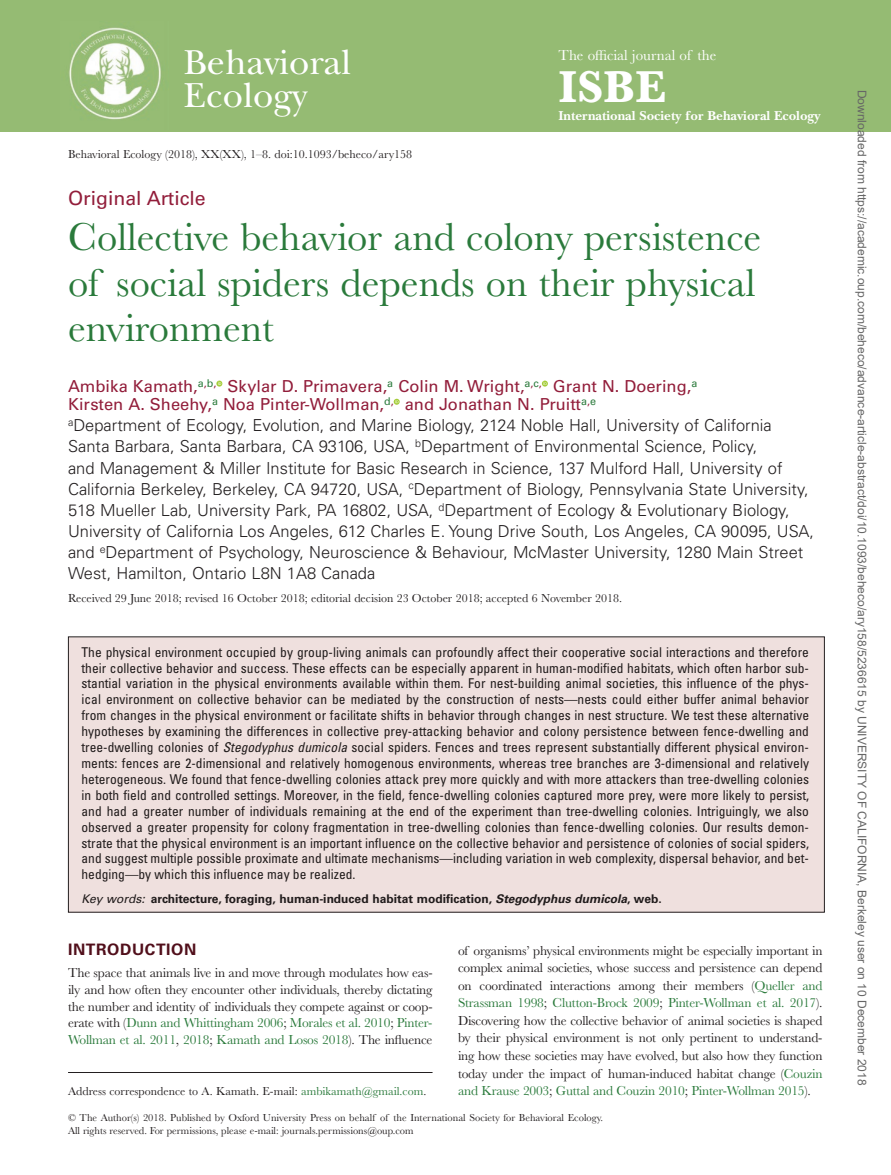
<style>
.page{position:relative;width:891px;height:1175px;background:#fff}
.page>*{position:absolute;margin:0;border:0;box-sizing:border-box;transform-origin:0 0}
.t1{font:700 46.35px "Baskerville MT Std";color:#fff}
.t2{font:40.5px/45.2px "Baskerville MT Std";color:#2a7a3b}
.t3{font:36.15px/33px "New Baskerville Std";color:#fff}
.t4{font:19.5px "Univers LT Std";color:#921d3a}
.t5{font:300 16.5px/21.1px "Univers LT Std";color:#231f20}
.t6{font:16.5px/18.1px "Univers LT Std";color:#921d3a}
.t7{font:700 15.75px "Univers LT Std";letter-spacing:.04em;color:#510f1b}
.t8{font:15px "Baskerville MT Std";color:#fff}
.t9{font:condensed 13.5px/15.9px "Univers LT Std";color:#231f20;text-align:justify}
.t10{font:13.5px/17.5px "Baskerville MT Std";letter-spacing:-.015em;color:#231f20;text-align:justify}
.t11{font:700 13.5px "New Baskerville Std";color:#fff}
.t12{font:12px "Baskerville MT Std";color:#231f20}
.t13{font:12px "Arial";color:#666}
.t14{font:700 12px "Univers LT Std";color:#231f20}
.t15{font:10.5px/13.5px "Baskerville MT Std";color:#231f20}
.s1{font-style:italic}
.s2{font-weight:400;font-style:italic}
.s3{color:#2a7a3b}
</style>
<div class="page">
<div style="left:0;top:0;width:891px;height:131px;background:#95bb73"></div>
<img style="left:69px;top:27px;width:92px;height:93px">
<hr style="left:68px;top:1072px;width:365px;height:1px;background:#231f20">
<svg style="left:216px;top:380px;width:6px;height:6px"></svg>
<svg style="left:542px;top:380px;width:6px;height:6px"></svg>
<svg style="left:394px;top:399px;width:6px;height:6px"></svg>
<div style="left:68px;top:637px;width:756px;height:275px;background:#efe0de"></div>
<h3 class="t3" style="left:184px;top:46px;width:169px">Behavioral<br>Ecology</h3>
<p class="t8" style="left:558px;top:46px;width:160px">The official journal of the</p>
<h1 class="t1" style="left:558px;top:61px;width:109px">ISBE</h1>
<p class="t11" style="left:558px;top:107px;width:263px">International Society for Behavioral Ecology</p>
<p class="t12" style="left:68px;top:147px;width:346px">Behavioral Ecology (2018), XX(XX), 1–8. doi:10.1093/beheco/ary158</p>
<h3 class="t4" style="left:68px;top:187px;width:139px">Original Article</h3>
<h2 class="t2" style="left:68px;top:215px;width:695px">Collective behavior and colony persistence of social spiders depends on their physical environment</h2>
<p class="t6" style="left:68px;top:377px;width:631px">Ambika Kamath,<sup>a</sup><sup>,</sup><sup>b</sup><sup>,</sup> Skylar D. Primavera,<sup>a</sup> Colin M. Wright,<sup>a</sup><sup>,</sup><sup>c</sup><sup>,</sup> Grant N. Doering,<sup>a<br></sup>Kirsten A. Sheehy,<sup>a</sup> Noa Pinter-Wollman,<sup>d</sup><sup>,</sup> and Jonathan N. Pruitt<sup>a</sup><sup>,</sup><sup>e</sup></p>
<p class="t5" style="left:68px;top:415px;width:748px"><sup>a</sup>Department of Ecology, Evolution, and Marine Biology, 2124 Noble Hall, University of California Santa Barbara, Santa Barbara, CA 93106, USA, <sup>b</sup>Department of Environmental Science, Policy,<br>and Management &amp; Miller Institute for Basic Research in Science, 137 Mulford Hall, University of California Berkeley, Berkeley, CA 94720, USA, <sup>c</sup>Department of Biology, Pennsylvania State University, 518 Mueller Lab, University Park, PA 16802, USA, <sup>d</sup>Department of Ecology &amp; Evolutionary Biology, University of California Los Angeles, 612 Charles E. Young Drive South, Los Angeles, CA 90095, USA, and <sup>e</sup>Department of Psychology, Neuroscience &amp; Behaviour, McMaster University, 1280 Main Street West, Hamilton, Ontario L8N 1A8 Canada</p>
<p class="t12" style="left:68px;top:591px;width:556px">Received 29 June 2018; revised 16 October 2018; editorial decision 23 October 2018; accepted 6 November 2018.</p>
<p class="t9" style="left:82px;top:643px;width:729px">The physical environment occupied by group-living animals can profoundly affect their cooperative social interactions and therefore their collective behavior and success. These effects can be especially apparent in human-modified habitats, which often harbor sub&shy;stantial variation in the physical environments available within them. For nest-building animal societies, this influence of the phys&shy;ical environment on collective behavior can be mediated by the construction of nests—nests could either buffer animal behavior from changes in the physical environment or facilitate shifts in behavior through changes in nest structure. We test these alternative hypotheses by examining the differences in collective prey-attacking behavior and colony persistence between fence-dwelling and tree-dwelling colonies of <span class="s1">Stegodyphus dumicola</span> social spiders. Fences and trees represent substantially different physical environ&shy;ments: fences are 2-dimensional and relatively homogenous environments, whereas tree branches are 3-dimensional and relatively heterogeneous. We found that fence-dwelling colonies attack prey more quickly and with more attackers than tree-dwelling colonies in both field and controlled settings. Moreover, in the field, fence-dwelling colonies captured more prey, were more likely to persist, and had a greater number of individuals remaining at the end of the experiment than tree-dwelling colonies. Intriguingly, we also observed a greater propensity for colony fragmentation in tree-dwelling colonies than fence-dwelling colonies. Our results demon&shy;strate that the physical environment is an important influence on the collective behavior and persistence of colonies of social spiders, and suggest multiple possible proximate and ultimate mechanisms—including variation in web complexity, dispersal behavior, and bet&shy;hedging—by which this influence may be realized.</p>
<p class="t14" style="left:82px;top:892px;width:582px"><span class="s2">Key words:</span> architecture, foraging, human-induced habitat modification, <span class="s1">Stegodyphus dumicola</span>, web.</p>
<p class="t7" style="left:68px;top:939px;width:130px">INTRODUCTION</p>
<p class="t10" style="left:68px;top:964px;width:366px;line-height:16.6px">The space that animals live in and move through modulates how eas&shy;ily and how often they encounter other individuals, thereby dictating the number and identity of individuals they compete against or coop&shy;erate with (<span class="s3">Dunn and Whittingham 2006</span>; <span class="s3">Morales et al. 2010</span>; <span class="s3">Pinter-Wollman et al. 2011</span>, <span class="s3">2018</span>; <span class="s3">Kamath and Losos 2018</span>). The influence</p>
<p class="t10" style="left:458px;top:941px;width:366px">of organisms’ physical environments might be especially important in complex animal societies, whose success and persistence can depend on coordinated interactions among their members (<span class="s3">Queller and Strassman 1998</span>; <span class="s3">Clutton-Brock 2009</span>; <span class="s3">Pinter-Wollman et al. 2017</span>).<br>Discovering how the collective behavior of animal societies is shaped by their physical environment is not only pertinent to understand&shy;ing how these societies may have evolved, but also how they function today under the impact of human-induced habitat change (<span class="s3">Couzin and Krause 2003</span>; <span class="s3">Guttal and Couzin 2010</span>; <span class="s3">Pinter-Wollman 2015</span>).</p>
<p class="t12" style="left:68px;top:1083px;width:360px">Address correspondence to A. Kamath. E-mail: <span class="s3">ambikamath@gmail.com</span>.</p>
<p class="t15" style="left:68px;top:1110px;width:536px">© The Author(s) 2018. Published by Oxford University Press on behalf of the International Society for Behavioral Ecology.<br>All rights reserved. For permissions, please e-mail: journals.permissions@oup.com</p>
<p class="t13" style="left:866px;top:90px;width:997px;rotate:90deg">Downloaded from https://academic.oup.com/beheco/advance-article-abstract/doi/10.1093/beheco/ary158/5236615 by UNIVERSITY OF CALIFORNIA, Berkeley user on 10 December 2018</p>
</div>
